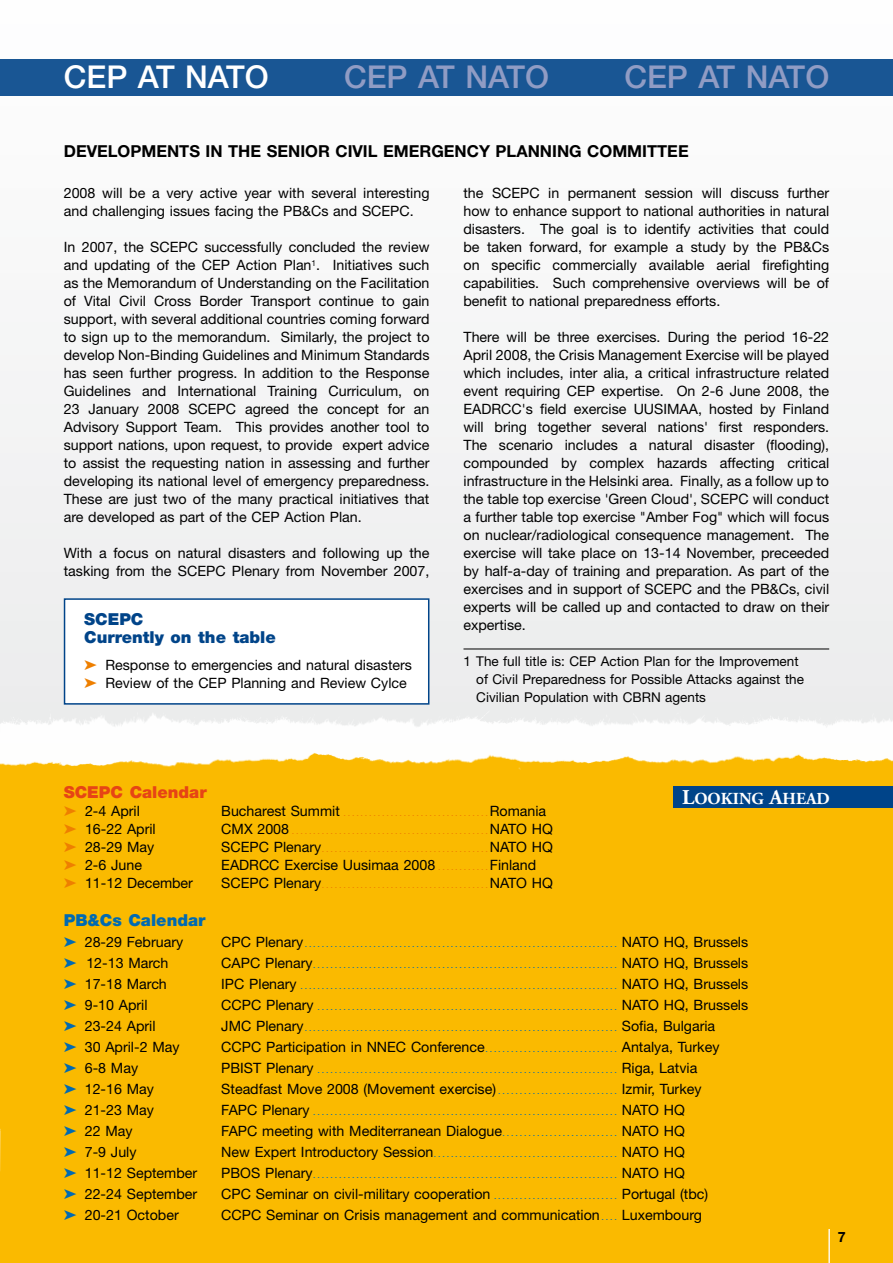
<style>
.page{position:relative;width:893px;height:1263px;background:#fff}
.page>*{position:absolute;margin:0;border:0;box-sizing:border-box;transform-origin:0 0}
.t1{font:500 31.5px "Helvetica Neue";color:#909cc4}
.t2{font:500 31.5px "Helvetica Neue";color:#fff}
.t3{font:700 16.8px "Adobe Garamond";color:#fff}
.t4{font:700 16.5px "Helvetica Neue";color:#000}
.t5{font:900 16.5px/18px "Helvetica Neue";color:#004489}
.t6{font:900 16.5px "Helvetica Neue";color:#006ab2}
.t7{font:900 16.5px "Helvetica Neue";color:#e64415}
.t8{font:14.25px/18px "Helvetica Neue";color:#000}
.t9{font:13.5px/18px "Helvetica Neue";color:#000}
.t10{font:9px "Helvetica Neue";color:#006ab2}
.t11{font:9px "Helvetica Neue";color:#ee7f00}
.s1{color:#ee7f00}
.s2{font-size:14.25px;color:#000}
.s3{font-size:9px;color:#ee7f00}
.s4{font-size:21px}
.s5{color:#006ab2}
.s6{font-size:9px;color:#006ab2}
</style>
<div class="page">
<div style="left:0;top:0;width:893px;height:1020px;background:#f5f6f6"></div>
<div style="left:0;top:743px;width:893px;height:520px;background:#faba00"></div>
<img style="left:0;top:1129px;width:1px;height:42px">
<img style="left:0;top:743px;width:893px;height:27px">
<div style="left:674px;top:787px;width:219px;height:21px;background:#004489"></div>
<div style="left:0;top:60px;width:893px;height:36px;background:#195694"></div>
<div style="left:65px;top:599px;width:364px;height:105px;background:#fff"></div>
<div style="left:64px;top:598px;width:365px;height:107px;border:2px solid #004489"></div>
<hr style="left:463px;top:649px;width:366px;height:1px;background:#000">
<hr style="left:828px;top:1229px;width:2px;height:34px;background:#fff">
<h1 class="t2" style="left:64px;top:58px;width:206px">CEP AT NATO</h1>
<h1 class="t1" style="left:344px;top:58px;width:206px">CEP AT NATO</h1>
<h1 class="t1" style="left:624px;top:58px;width:206px">CEP AT NATO</h1>
<p class="t4" style="left:64px;top:141px;width:46px">DEVELOPMENTS</p>
<p class="t4" style="left:206px;top:141px;width:35px">IN THE</p>
<p class="t4" style="left:267px;top:141px;width:22px">SENIO</p>
<p class="t4" style="left:318px;top:141px;width:126px">R CIVIL EMERGENC</p>
<p class="t4" style="left:479px;top:141px;width:39px">Y PLANNING</p>
<p class="t4" style="left:587px;top:141px;width:25px">COMMITTEE</p>
<p class="t8" style="left:64px;top:184px;width:367px">2008 will be a very active year with several interesting and challenging issues facing the PB&amp;Cs and SCEPC.</p>
<p class="t8" style="left:64px;top:238px;width:367px;text-align:justify">In 2007, the SCEPC successfully concluded the review and updating of the CEP Action Plan<sup>1</sup>. Initiatives such as the Memorandum of Understanding on the Facilitation of Vital Civil Cross Border Transport continue to gain support, with several additional countries coming forward to sign up to the memorandum. Similarly, the project to develop Non-Binding Guidelines and Minimum Standards has seen further progress. In addition to the Response Guidelines and International Training Curriculum, on 23 January 2008 SCEPC agreed the concept for an Advisory Support Team. This provides another tool to support nations, upon request, to provide expert advice to assist the requesting nation in assessing and further developing its national level of emergency preparedness.<br>These are just two of the many practical initiatives that are developed as part of the CEP Action Plan.</p>
<p class="t8" style="left:64px;top:544px;width:367px">With a focus on natural disasters and following up the tasking from the SCEPC Plenary from November 2007,</p>
<p class="t5" style="left:84px;top:610px;width:193px">SCEPC<br>Currently on the table</p>
<p class="t8" style="left:84px;top:656px;width:329px"><span class="s1">➤</span> Response to emergencies and natural disasters <span class="s1">➤</span> Review of the CEP Planning and Review Cylce</p>
<p class="t8" style="left:463px;top:184px;width:367px;text-align:justify">the SCEPC in permanent session will discuss further how to enhance support to national authorities in natural disasters. The goal is to identify activities that could be taken forward, for example a study by the PB&amp;Cs on specific commercially available aerial firefighting capabilities. Such comprehensive overviews will be of benefit to national preparedness efforts.</p>
<p class="t8" style="left:463px;top:328px;width:367px;text-align:justify">There will be three exercises. During the period 16-22<br>April 2008, the Crisis Management Exercise will be played which includes, inter alia, a critical infrastructure related event requiring CEP expertise. On 2-6 June 2008, the EADRCC's field exercise UUSIMAA, hosted by Finland will bring together several nations' first responders.<br>The scenario includes a natural disaster (flooding), compounded by complex hazards affecting critical infrastructure in the Helsinki area. Finally, as a follow up to the table top exercise 'Green Cloud', SCEPC will conduct a further table top exercise "Amber Fog" which will focus on nuclear/radiological consequence management. The exercise will take place on 13-14 November, preceeded by half-a-day of training and preparation. As part of the exercises and in support of SCEPC and the PB&amp;Cs, civil experts will be called up and contacted to draw on their expertise.</p>
<p class="t9" style="left:476px;top:652px;width:329px;text-indent:-13px">1 The full title is: CEP Action Plan for the Improvement of Civil Preparedness for Possible Attacks against the<br>Civilian Population with CBRN agents</p>
<p class="t7" style="left:64px;top:782px;width:144px">SCEPC Calendar</p>
<p class="t8" style="left:64px;top:802px;width:78px"><span class="s1">➤</span> 2-4 April</p>
<p class="t11" style="left:221px;top:808px;width:326px"><span class="s2">Bucharest Summit</span> ..................................<span class="s2">Romania</span></p>
<p class="t8" style="left:64px;top:820px;width:94px"><span class="s1">➤</span> 16-22 April</p>
<p class="t11" style="left:221px;top:826px;width:333px"><span class="s2">CMX 2008</span>..............................................<span class="s2">NATO HQ</span></p>
<p class="t8" style="left:64px;top:838px;width:92px"><span class="s1">➤</span> 28-29 May</p>
<p class="t11" style="left:221px;top:844px;width:333px"><span class="s2">SCEPC Plenary</span>.......................................<span class="s2">NATO HQ</span></p>
<p class="t8" style="left:64px;top:856px;width:80px"><span class="s1">➤</span> 2-6 June</p>
<p class="t8" style="left:221px;top:856px;width:316px">EADRCC Exercise Uusimaa 2008 <span class="s3">. . . . . . . . . . . .</span> Finland</p>
<p class="t8" style="left:64px;top:874px;width:131px"><span class="s1">➤</span> 11-12 December</p>
<p class="t11" style="left:221px;top:880px;width:333px"><span class="s2">SCEPC Plenary</span>.......................................<span class="s2">NATO HQ</span></p>
<p class="t3" style="left:682px;top:789px;width:149px"><span class="s4">L</span>OOKING <span class="s4">A</span>HEAD</p>
<p class="t6" style="left:64px;top:910px;width:143px">PB&amp;Cs Calendar</p>
<p class="t8" style="left:64px;top:933px;width:121px"><span class="s5">➤</span> 28-29 February</p>
<p class="t10" style="left:221px;top:938px;width:528px"><span class="s2">CPC Plenary</span>......................................................................... <span class="s2">NATO HQ, Brussels</span></p>
<p class="t8" style="left:64px;top:954px;width:106px"><span class="s5">➤</span> 12-13 March</p>
<p class="t10" style="left:221px;top:959px;width:528px"><span class="s2">CAPC Plenary</span>....................................................................... <span class="s2">NATO HQ, Brussels</span></p>
<p class="t8" style="left:64px;top:975px;width:105px"><span class="s5">➤</span> 17-18 March</p>
<p class="t10" style="left:221px;top:980px;width:528px"><span class="s2">IPC Plenary</span> .......................................................................... <span class="s2">NATO HQ, Brussels</span></p>
<p class="t8" style="left:64px;top:996px;width:85px"><span class="s5">➤</span> 9-10 April</p>
<p class="t10" style="left:221px;top:1001px;width:528px"><span class="s2">CCPC Plenary</span> ...................................................................... <span class="s2">NATO HQ, Brussels</span></p>
<p class="t8" style="left:64px;top:1017px;width:93px"><span class="s5">➤</span> 23-24 April</p>
<p class="t10" style="left:221px;top:1022px;width:495px"><span class="s2">JMC Plenary</span>......................................................................... <span class="s2">Sofia, Bulgaria</span></p>
<p class="t8" style="left:64px;top:1038px;width:117px"><span class="s5">➤</span> 30 April-2 May</p>
<p class="t8" style="left:221px;top:1038px;width:500px">CCPC Participation in NNEC Conference<span class="s6">. . . . . . . . . . . . . . . . . . . . . . . . . . . . . . .</span> Antalya, Turkey</p>
<p class="t8" style="left:64px;top:1059px;width:76px"><span class="s5">➤</span> 6-8 May</p>
<p class="t10" style="left:221px;top:1064px;width:477px"><span class="s2">PBIST Plenary</span> ...................................................................... <span class="s2">Riga, Latvia</span></p>
<p class="t8" style="left:64px;top:1080px;width:92px"><span class="s5">➤</span> 12-16 May</p>
<p class="t8" style="left:221px;top:1080px;width:482px">Steadfast Move 2008 (Movement exercise) <span class="s6">. . . . . . . . . . . . . . . . . . . . . . . . . . . .</span> Izmir, Turkey</p>
<p class="t8" style="left:64px;top:1101px;width:92px"><span class="s5">➤</span> 21-23 May</p>
<p class="t10" style="left:221px;top:1106px;width:465px"><span class="s2">FAPC Plenary</span> ....................................................................... <span class="s2">NATO HQ</span></p>
<p class="t8" style="left:64px;top:1122px;width:70px"><span class="s5">➤</span> 22 May</p>
<p class="t8" style="left:221px;top:1122px;width:465px">FAPC meeting with Mediterranean Dialogue<span class="s6">. . . . . . . . . . . . . . . . . . . . . . . . . . .</span> NATO HQ</p>
<p class="t8" style="left:64px;top:1143px;width:74px"><span class="s5">➤</span> 7-9 July</p>
<p class="t10" style="left:221px;top:1148px;width:465px"><span class="s2">New Expert Introductory Session</span>........................................... <span class="s2">NATO HQ</span></p>
<p class="t8" style="left:64px;top:1164px;width:135px"><span class="s5">➤</span> 11-12 September</p>
<p class="t10" style="left:221px;top:1169px;width:465px"><span class="s2">PBOS Plenary</span>....................................................................... <span class="s2">NATO HQ</span></p>
<p class="t8" style="left:64px;top:1185px;width:135px"><span class="s5">➤</span> 22-24 September</p>
<p class="t8" style="left:221px;top:1185px;width:488px">CPC Seminar on civil-military cooperation <span class="s6">. . . . . . . . . . . . . . . . . . . . . . . . . . . . .</span> Portugal (tbc)</p>
<p class="t8" style="left:64px;top:1206px;width:116px"><span class="s5">➤</span> 20-21 October</p>
<p class="t8" style="left:221px;top:1206px;width:482px">CCPC Seminar on Crisis management and communication <span class="s6">. . . .</span> Luxembourg</p>
</div>
